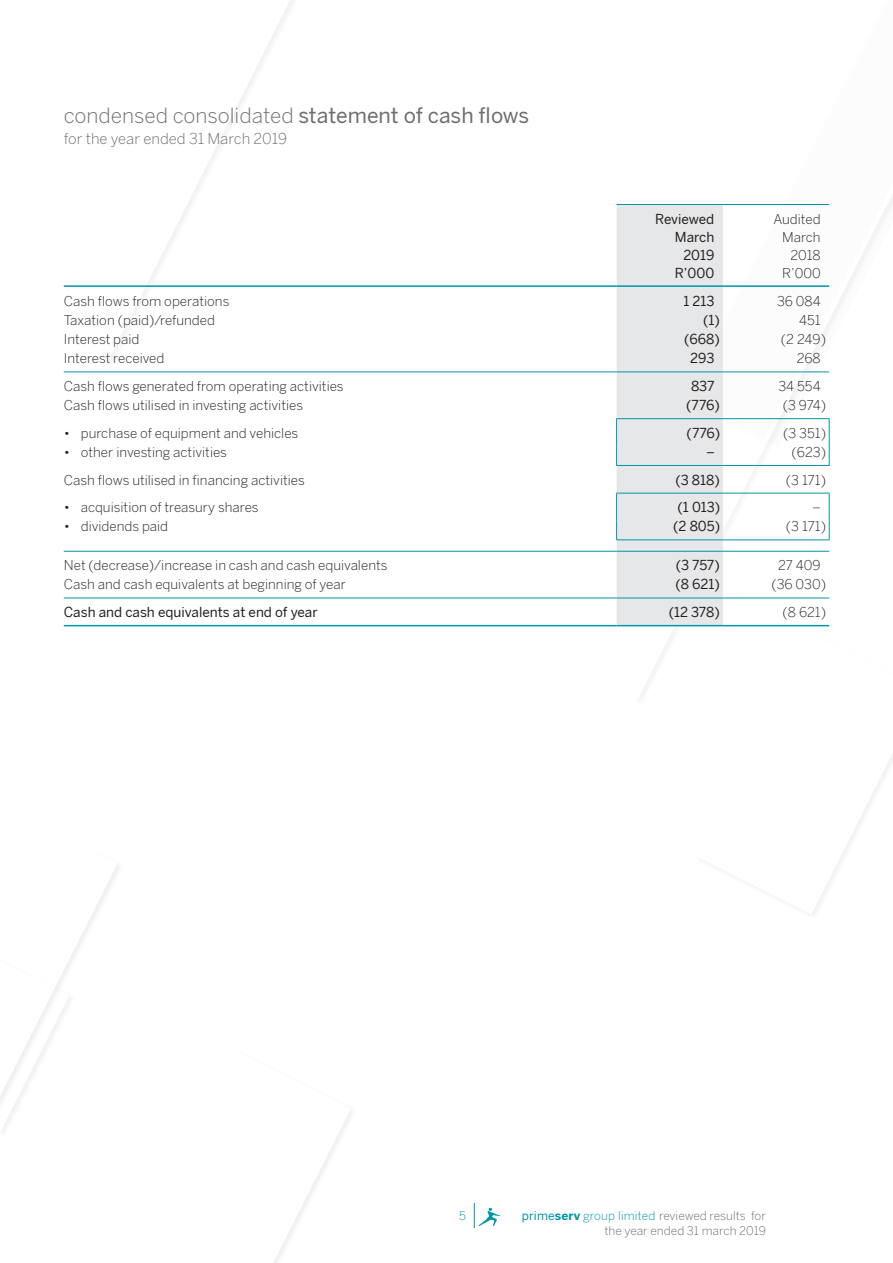
<style>
.page{position:relative;width:893px;height:1263px;background:#fff}
.page>*{position:absolute;margin:0;border:0;box-sizing:border-box;transform-origin:0 0}
.t1{font:300 21px "Benton Sans";color:#6d6e71}
.t2{font:300 15px "Benton Sans";color:#6d6e71}
.t3{font:300 13.5px/18px "Benton Sans";color:#231f20;text-align:right}
.t4{font:13.5px/18px "Benton Sans";color:#231f20;text-align:right}
.t5{font:300 12px/15px "Benton Sans";color:#6d6e71;text-align:right}
.t6{font:300 12px "Benton Sans";color:#0097a7}
.s1{font-weight:400}
.s2{font-weight:400;color:#0097a7}
.s3{font-weight:700;color:#0097a7}
.s4{color:#0097a7}
</style>
<div class="page">
<svg style="left:812px;top:754px;width:81px;height:160px"></svg>
<svg style="left:274px;top:1110px;width:77px;height:153px"></svg>
<svg style="left:634px;top:195px;width:259px;height:432px"></svg>
<svg style="left:110px;top:0;width:183px;height:359px"></svg>
<svg style="left:70px;top:865px;width:48px;height:99px"></svg>
<svg style="left:474px;top:1203px;width:26px;height:25px"></svg>
<svg style="left:0;top:959px;width:70px;height:173px"></svg>
<hr style="left:723px;top:204px;width:106px;height:1px;background:#0097a7">
<hr style="left:723px;top:285px;width:106px;height:2px;background:#0097a7">
<hr style="left:64px;top:285px;width:553px;height:2px;background:#0097a7">
<hr style="left:723px;top:539px;width:107px;height:1px;background:#0097a7">
<hr style="left:64px;top:372px;width:553px;height:1px;background:#0097a7">
<hr style="left:723px;top:372px;width:106px;height:1px;background:#0097a7">
<hr style="left:64px;top:598px;width:553px;height:1px;background:#0097a7">
<hr style="left:723px;top:598px;width:106px;height:1px;background:#0097a7">
<hr style="left:64px;top:625px;width:553px;height:1px;background:#0097a7">
<hr style="left:723px;top:625px;width:106px;height:1px;background:#0097a7">
<hr style="left:723px;top:418px;width:107px;height:1px;background:#0097a7">
<svg style="left:829px;top:419px;width:1px;height:46px"></svg>
<hr style="left:723px;top:465px;width:107px;height:1px;background:#0097a7">
<hr style="left:723px;top:493px;width:107px;height:1px;background:#0097a7">
<svg style="left:616px;top:204px;width:156px;height:422px"></svg>
<svg style="left:829px;top:493px;width:1px;height:46px"></svg>
<hr style="left:64px;top:551px;width:553px;height:1px;background:#0097a7">
<hr style="left:617px;top:551px;width:106px;height:1px;background:#0097a7">
<hr style="left:723px;top:551px;width:106px;height:1px;background:#0097a7">
<h1 class="t1" style="left:64px;top:103px;width:467px">condensed consolidated <span class="s1">statement of cash flows</span></h1>
<p class="t2" style="left:64px;top:130px;width:225px">for the year ended 31 March 2019</p>
<p class="t4" style="left:655px;top:210px;width:61px">Reviewed<br>March<br>2019<br>R’000</p>
<p class="t3" style="left:773px;top:210px;width:49px">Audited<br>March<br>2018<br>R’000</p>
<p class="t3" style="left:64px;top:292px;width:167px">Cash flows from operations</p>
<p class="t4" style="left:683px;top:292px;width:32px">1 213</p>
<p class="t3" style="left:777px;top:292px;width:45px">36 084</p>
<p class="t3" style="left:64px;top:311px;width:153px">Taxation (paid)/refunded</p>
<p class="t4" style="left:703px;top:311px;width:18px">(1)</p>
<p class="t3" style="left:799px;top:311px;width:23px">451</p>
<p class="t3" style="left:64px;top:330px;width:77px">Interest paid</p>
<p class="t4" style="left:684px;top:330px;width:37px">(668)</p>
<p class="t3" style="left:781px;top:330px;width:47px">(2 249)</p>
<p class="t3" style="left:64px;top:349px;width:102px">Interest received</p>
<p class="t4" style="left:690px;top:350px;width:26px">293</p>
<p class="t3" style="left:797px;top:349px;width:26px">268</p>
<p class="t3" style="left:64px;top:377px;width:281px">Cash flows generated from operating activities</p>
<p class="t4" style="left:691px;top:377px;width:25px">837</p>
<p class="t3" style="left:778px;top:377px;width:44px">34 554</p>
<p class="t3" style="left:64px;top:396px;width:241px">Cash flows utilised in investing activities</p>
<p class="t4" style="left:686px;top:396px;width:35px">(776)</p>
<p class="t3" style="left:783px;top:396px;width:45px">(3 974)</p>
<p class="t3" style="left:64px;top:424px;width:236px">• purchase of equipment and vehicles</p>
<p class="t4" style="left:686px;top:424px;width:35px">(776)</p>
<p class="t3" style="left:783px;top:424px;width:44px">(3 351)</p>
<p class="t3" style="left:64px;top:443px;width:165px">• other investing activities</p>
<p class="t4" style="left:706px;top:443px;width:10px">–</p>
<p class="t3" style="left:791px;top:443px;width:36px">(623)</p>
<p class="t3" style="left:64px;top:471px;width:243px">Cash flows utilised in financing activities</p>
<p class="t4" style="left:675px;top:471px;width:46px">(3 818)</p>
<p class="t3" style="left:786px;top:471px;width:42px">(3 171)</p>
<p class="t3" style="left:64px;top:498px;width:196px">• acquisition of treasury shares</p>
<p class="t4" style="left:678px;top:498px;width:44px">(1 013)</p>
<p class="t3" style="left:812px;top:498px;width:10px">–</p>
<p class="t3" style="left:64px;top:517px;width:106px">• dividends paid</p>
<p class="t4" style="left:673px;top:517px;width:49px">(2 805)</p>
<p class="t3" style="left:786px;top:517px;width:42px">(3 171)</p>
<p class="t3" style="left:64px;top:556px;width:325px">Net (decrease)/increase in cash and cash equivalents</p>
<p class="t4" style="left:676px;top:556px;width:46px">(3 757)</p>
<p class="t3" style="left:778px;top:556px;width:44px">27 409</p>
<p class="t3" style="left:64px;top:576px;width:284px">Cash and cash equivalents at beginning of year</p>
<p class="t4" style="left:675px;top:576px;width:46px">(8 621)</p>
<p class="t3" style="left:771px;top:576px;width:56px">(36 030)</p>
<p class="t4" style="left:64px;top:603px;width:255px">Cash and cash equivalents at end of year</p>
<p class="t4" style="left:669px;top:603px;width:53px">(12 378)</p>
<p class="t3" style="left:783px;top:603px;width:45px">(8 621)</p>
<p class="t6" style="left:455px;top:1209px;width:17px">00</p>
<p class="t5" style="left:522px;top:1208px;width:246px"><span class="s2">prime</span><span class="s3">serv</span> <span class="s4">group limited</span> reviewed results for the year ended 31 march 2019</p>
<p class="t6" style="left:459px;top:1209px;width:8px">5</p>
</div>
